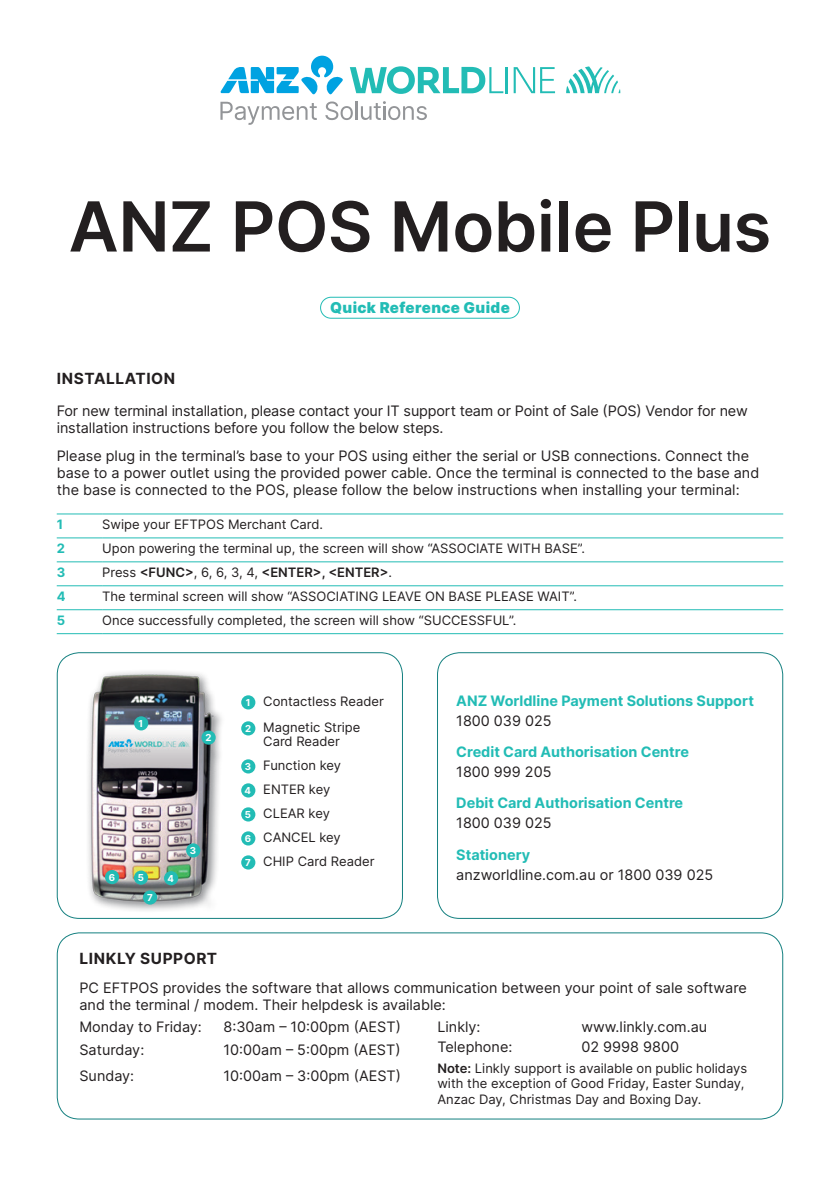
<style>
.page{position:relative;width:840px;height:1191px;background:#fff}
.page>*{position:absolute;margin:0;border:0;box-sizing:border-box;transform-origin:0 0}
.t1{font:600 69px "Inter";letter-spacing:-.005em;color:#231f20}
.t2{font:700 15.4px "Inter";letter-spacing:.035em;color:#231f20}
.t3{font:900 15px "Inter";letter-spacing:.025em;color:#22bcb5}
.t4{font:14.4px/17px "Inter";color:#231f20}
.t5{font:700 14.4px "Inter";color:#22bcb5}
.t6{font:13px/24px "Inter";color:#231f20}
.t7{font:600 13px "Inter";color:#231f20}
.t8{font:700 13px "Inter";color:#22bcb5}
.t9{font:700 9.6px "Inter";color:#fff}
.s1{font-weight:400}
.s2{font-weight:700;font-size:9.6px;color:#fff}
.s3{font-weight:600}
</style>
<div class="page">
<svg style="left:220px;top:56px;width:123px;height:39px"></svg>
<svg style="left:566px;top:66px;width:54px;height:27px"></svg>
<hr style="left:505px;top:67px;width:2px;height:26px;background:#22bcb5">
<svg style="left:513px;top:67px;width:41px;height:26px"></svg>
<svg style="left:349px;top:66px;width:154px;height:28px"></svg>
<svg style="left:220px;top:102px;width:97px;height:23px"></svg>
<svg style="left:325px;top:101px;width:101px;height:19px"></svg>
<hr style="left:57px;top:513px;width:45px;height:1px;background:#22bcb5">
<hr style="left:102px;top:513px;width:680px;height:1px;background:#22bcb5">
<hr style="left:57px;top:537px;width:45px;height:1px;background:#22bcb5">
<hr style="left:102px;top:537px;width:680px;height:1px;background:#22bcb5">
<hr style="left:57px;top:561px;width:45px;height:1px;background:#22bcb5">
<hr style="left:102px;top:561px;width:680px;height:1px;background:#22bcb5">
<hr style="left:57px;top:585px;width:45px;height:1px;background:#22bcb5">
<hr style="left:102px;top:585px;width:680px;height:1px;background:#22bcb5">
<hr style="left:57px;top:609px;width:45px;height:1px;background:#22bcb5">
<hr style="left:102px;top:609px;width:680px;height:1px;background:#22bcb5">
<hr style="left:57px;top:633px;width:45px;height:1px;background:#22bcb5">
<hr style="left:102px;top:633px;width:680px;height:1px;background:#22bcb5">
<div style="left:437px;top:652px;width:345px;height:267px;border:1px solid #148080;border-radius:22px"></div>
<div style="left:57px;top:652px;width:346px;height:267px;border:1px solid #148080;border-radius:22px"></div>
<img style="left:64px;top:657px;width:192px;height:260px">
<div style="left:134px;top:716px;width:14px;height:14px;background:#22bcb5;border-radius:50%"></div>
<div style="left:201px;top:730px;width:14px;height:14px;background:#22bcb5;border-radius:50%"></div>
<div style="left:186px;top:843px;width:14px;height:14px;background:#22bcb5;border-radius:50%"></div>
<div style="left:164px;top:871px;width:14px;height:14px;background:#22bcb5;border-radius:50%"></div>
<div style="left:134px;top:870px;width:14px;height:14px;background:#22bcb5;border-radius:50%"></div>
<div style="left:105px;top:870px;width:14px;height:14px;background:#22bcb5;border-radius:50%"></div>
<div style="left:143px;top:890px;width:14px;height:14px;background:#22bcb5;border-radius:50%"></div>
<div style="left:57px;top:932px;width:725px;height:187px;border:1px solid #148080;border-radius:22px"></div>
<div style="left:320px;top:297px;width:199px;height:22px;border:1px solid #22bcb5;border-radius:10px"></div>
<h1 class="t1" style="left:69px;top:175px;width:703px">ANZ POS Mobile Plus</h1>
<p class="t3" style="left:330px;top:296px;width:181px">Quick Reference Guide</p>
<p class="t2" style="left:57px;top:366px;width:120px">INSTALLATION</p>
<p class="t4" style="left:57px;top:402px;width:692px">For new terminal installation, please contact your IT support team or Point of Sale (POS) Vendor for new installation instructions before you follow the below steps.</p>
<p class="t4" style="left:57px;top:447px;width:703px">Please plug in the terminal’s base to your POS using either the serial or USB connections. Connect the base to a power outlet using the provided power cable. Once the terminal is connected to the base and the base is connected to the POS, please follow the below instructions when installing your terminal:</p>
<p class="t8" style="left:57px;top:515px;width:8px">1</p>
<p class="t6" style="left:102px;top:512px;width:222px">Swipe your EFTPOS Merchant Card.</p>
<p class="t8" style="left:57px;top:539px;width:10px">2</p>
<p class="t6" style="left:102px;top:536px;width:484px">Upon powering the terminal up, the screen will show “ASSOCIATE WITH BASE”.</p>
<p class="t8" style="left:57px;top:563px;width:10px">3</p>
<p class="t7" style="left:102px;top:563px;width:291px"><span class="s1">Press</span> &lt;FUNC&gt;<span class="s1">, 6, 6, 3, 4,</span> &lt;ENTER&gt;, &lt;ENTER&gt;<span class="s1">.</span></p>
<p class="t8" style="left:57px;top:587px;width:10px">4</p>
<p class="t6" style="left:102px;top:584px;width:476px">The terminal screen will show “ASSOCIATING LEAVE ON BASE PLEASE WAIT”.</p>
<p class="t8" style="left:57px;top:610px;width:10px">5</p>
<p class="t6" style="left:102px;top:608px;width:415px">Once successfully completed, the screen will show “SUCCESSFUL”.</p>
<p class="t9" style="left:138px;top:716px;width:6px">1</p>
<p class="t9" style="left:205px;top:730px;width:8px">2</p>
<p class="t9" style="left:109px;top:870px;width:8px">6</p>
<p class="t9" style="left:138px;top:870px;width:8px">5</p>
<p class="t9" style="left:167px;top:871px;width:8px">4</p>
<p class="t9" style="left:147px;top:890px;width:7px">7</p>
<p class="t9" style="left:190px;top:843px;width:8px">3</p>
<p class="t6" style="left:245px;top:688px;width:140px;line-height:26px"><span class="s2">1</span> Contactless Reader<br><span class="s2">2</span> Magnetic Stripe</p>
<p class="t6" style="left:244px;top:729px;width:131px;text-indent:19px">Card Reader<br><span class="s2">3</span> Function key<br><span class="s2">4</span> ENTER key<br><span class="s2">5</span> CLEAR key<br><span class="s2">6</span> CANCEL key<br><span class="s2">7</span> CHIP Card Reader</p>
<p class="t5" style="left:456px;top:689px;width:299px">ANZ Worldline Payment Solutions Support</p>
<p class="t4" style="left:456px;top:711px;width:97px">1800 039 025</p>
<p class="t5" style="left:456px;top:741px;width:234px">Credit Card Authorisation Centre</p>
<p class="t4" style="left:456px;top:763px;width:97px">1800 999 205</p>
<p class="t5" style="left:456px;top:792px;width:228px">Debit Card Authorisation Centre</p>
<p class="t4" style="left:456px;top:814px;width:97px">1800 039 025</p>
<p class="t5" style="left:456px;top:843px;width:75px">Stationery</p>
<p class="t4" style="left:456px;top:865px;width:258px">anzworldline.com.au or 1800 039 025</p>
<p class="t2" style="left:79px;top:947px;width:139px">LINKLY SUPPORT</p>
<p class="t4" style="left:79px;top:978px;width:668px">PC EFTPOS provides the software that allows communication between your point of sale software and the terminal / modem. Their helpdesk is available:</p>
<p class="t4" style="left:79px;top:1018px;width:124px">Monday to Friday:</p>
<p class="t4" style="left:223px;top:1018px;width:179px">8:30am – 10:00pm (AEST)</p>
<p class="t4" style="left:79px;top:1041px;width:66px">Saturday:</p>
<p class="t4" style="left:223px;top:1041px;width:178px">10:00am – 5:00pm (AEST)</p>
<p class="t4" style="left:79px;top:1066px;width:56px">Sunday:</p>
<p class="t4" style="left:223px;top:1066px;width:179px">10:00am – 3:00pm (AEST)</p>
<p class="t4" style="left:437px;top:1018px;width:45px">Linkly:</p>
<p class="t4" style="left:581px;top:1018px;width:127px">www.linkly.com.au</p>
<p class="t4" style="left:437px;top:1038px;width:76px">Telephone:</p>
<p class="t4" style="left:581px;top:1038px;width:99px">02 9998 9800</p>
<p class="t6" style="left:437px;top:1060px;width:311px;line-height:15.2px"><span class="s3">Note:</span> Linkly support is available on public holidays with the exception of Good Friday, Easter Sunday,<br>Anzac Day, Christmas Day and Boxing Day.</p>
</div>
